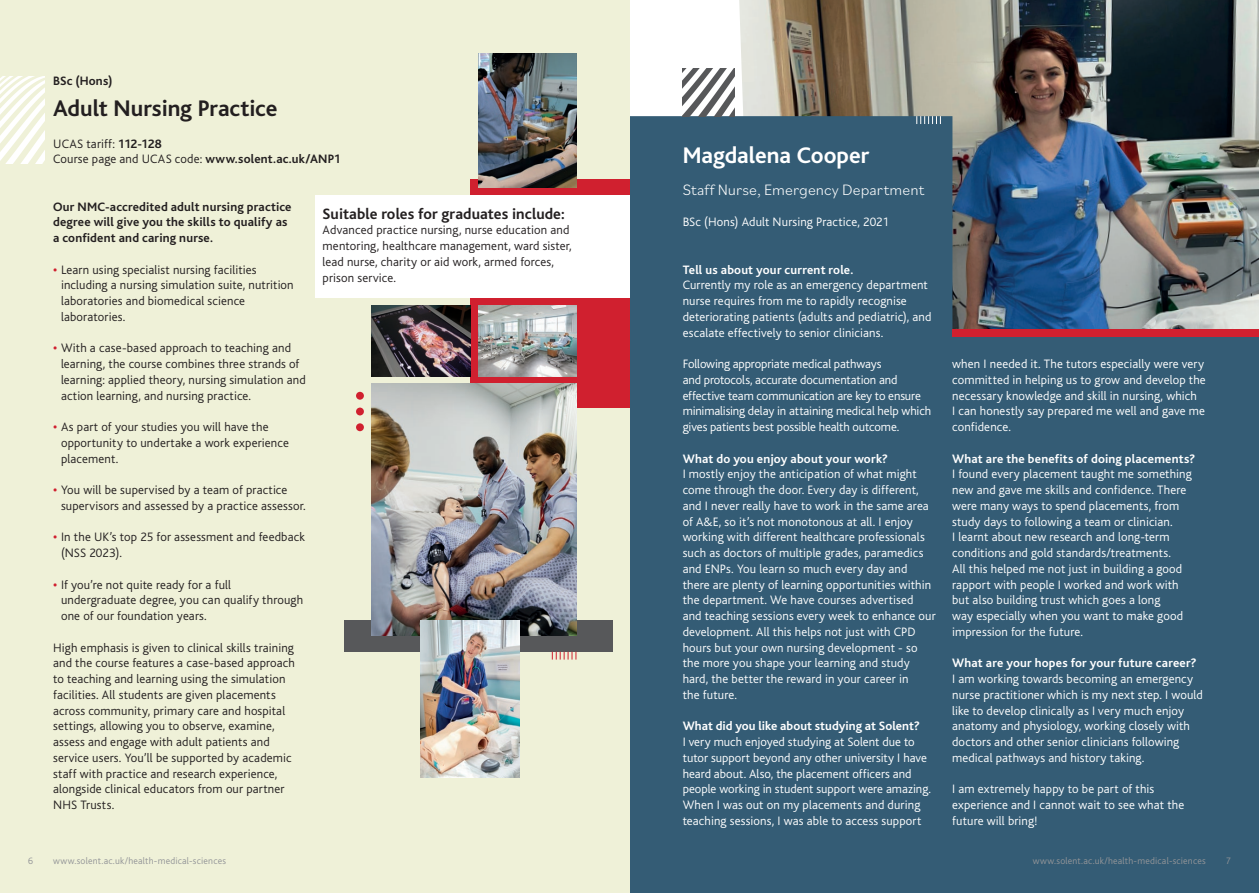
<style>
.page{position:relative;width:1259px;height:893px;background:#fff}
.page>*{position:absolute;margin:0;border:0;box-sizing:border-box;transform-origin:0 0}
.t1{font:700 23.7px "Bliss";letter-spacing:-.005em;color:#231f20}
.t2{font:700 23.7px "Bliss";color:#fff}
.t3{font:700 15.75px "Bliss";letter-spacing:.005em;color:#231f20}
.t4{font:300 15.75px "Bilo";letter-spacing:.005em;color:#fff}
.t5{font:300 12.75px/15.8px "Bliss";letter-spacing:.01em;color:#fff}
.t6{font:300 12.75px/15.8px "Bliss";letter-spacing:.01em;color:#231f20}
.t7{font:300 12.75px/15.8px "Bliss";letter-spacing:-.01em;color:#fff}
.t8{font:700 12.75px "Bliss";letter-spacing:.01em;color:#fff}
.t9{font:700 12.75px/15.8px "Bliss";letter-spacing:.015em;color:#231f20}
.t10{font:300 9.75px "Bliss";letter-spacing:.02em;color:#939598}
.s1{font-weight:700}
.s2{font-weight:700;color:#d0202f}
</style>
<div class="page">
<img style="left:739px;top:0;width:520px;height:116px">
<svg style="left:629px;top:116px;width:630px;height:777px;background:#395e76"></svg>
<svg style="left:682px;top:69px;width:52px;height:47px"></svg>
<svg style="left:916px;top:116px;width:25px;height:8px"></svg>
<div style="left:952px;top:329px;width:307px;height:8px;background:#d0202f"></div>
<div style="left:0;top:0;width:629px;height:893px;background:#eff1d8"></div>
<div style="left:470px;top:179px;width:159px;height:229px;background:#d0202f"></div>
<svg style="left:0;top:77px;width:44px;height:86px"></svg>
<div style="left:356px;top:392px;width:8px;height:8px;background:#d0202f;border-radius:50%"></div>
<div style="left:356px;top:408px;width:8px;height:7px;background:#d0202f;border-radius:50%"></div>
<div style="left:356px;top:423px;width:8px;height:8px;background:#d0202f;border-radius:50%"></div>
<div style="left:343px;top:620px;width:269px;height:32px;background:#57585a"></div>
<svg style="left:552px;top:652px;width:24px;height:8px"></svg>
<img style="left:372px;top:384px;width:204px;height:252px">
<img style="left:478px;top:53px;width:98px;height:134px">
<div style="left:315px;top:195px;width:314px;height:102px;background:#fff"></div>
<img style="left:478px;top:305px;width:98px;height:71px">
<img style="left:372px;top:305px;width:98px;height:71px">
<img style="left:421px;top:620px;width:98px;height:158px">
<p class="t9" style="left:53px;top:73px;width:61px">BSc (Hons)</p>
<h1 class="t1" style="left:53px;top:96px;width:226px">Adult Nursing Practice</h1>
<p class="t6" style="left:53px;top:136px;width:289px">UCAS tariff: <span class="s1">112-128<br></span>Course page and UCAS code: <span class="s1">www.solent.ac.uk/ANP1</span></p>
<p class="t9" style="left:53px;top:199px;width:240px">Our NMC-accredited adult nursing practice degree will give you the skills to qualify as a confident and caring nurse.</p>
<p class="t6" style="left:61px;top:262px;width:234px;text-indent:-8px"><span class="s2">•</span> Learn using specialist nursing facilities including a nursing simulation suite, nutrition laboratories and biomedical science laboratories.</p>
<p class="t6" style="left:61px;top:341px;width:246px;text-indent:-8px"><span class="s2">•</span> With a case-based approach to teaching and learning, the course combines three strands of learning: applied theory, nursing simulation and action learning, and nursing practice.</p>
<p class="t6" style="left:61px;top:419px;width:229px;text-indent:-8px"><span class="s2">•</span> As part of your studies you will have the opportunity to undertake a work experience placement.</p>
<p class="t6" style="left:61px;top:482px;width:246px;text-indent:-8px"><span class="s2">•</span> You will be supervised by a team of practice supervisors and assessed by a practice assessor.</p>
<p class="t6" style="left:61px;top:530px;width:245px;text-indent:-8px"><span class="s2">•</span> In the UK’s top 25 for assessment and feedback (NSS 2023).</p>
<p class="t6" style="left:61px;top:577px;width:244px;text-indent:-8px"><span class="s2">•</span> If you’re not quite ready for a full undergraduate degree, you can qualify through one of our foundation years.</p>
<p class="t6" style="left:53px;top:640px;width:243px">High emphasis is given to clinical skills training and the course features a case-based approach to teaching and learning using the simulation facilities. All students are given placements across community, primary care and hospital settings, allowing you to observe, examine, assess and engage with adult patients and service users. You’ll be supported by academic staff with practice and research experience, alongside clinical educators from our partner NHS Trusts.</p>
<p class="t3" style="left:323px;top:205px;width:244px">Suitable roles for graduates include:</p>
<p class="t6" style="left:323px;top:222px;width:251px">Advanced practice nursing, nurse education and mentoring, healthcare management, ward sister, lead nurse, charity or aid work, armed forces, prison service.</p>
<h1 class="t2" style="left:682px;top:143px;width:188px">Magdalena Cooper</h1>
<p class="t4" style="left:682px;top:179px;width:243px">Staff Nurse, Emergency Department</p>
<p class="t5" style="left:682px;top:215px;width:208px">BSc (Hons) Adult Nursing Practice, 2021</p>
<p class="t8" style="left:682px;top:263px;width:172px">Tell us about your current role.</p>
<p class="t5" style="left:682px;top:278px;width:250px">Currently my role as an emergency department nurse requires from me to rapidly recognise deteriorating patients (adults and pediatric), and escalate effectively to senior clinicians.</p>
<p class="t7" style="left:682px;top:356px;width:250px">Following appropriate medical pathways<br>and protocols, accurate documentation and effective team communication are key to ensure minimalising delay in attaining medical help which gives patients best possible health outcome.</p>
<p class="t8" style="left:682px;top:452px;width:207px">What do you enjoy about your work?</p>
<p class="t5" style="left:682px;top:467px;width:255px">I mostly enjoy the anticipation of what might come through the door. Every day is different, and I never really have to work in the same area of A&amp;E, so it’s not monotonous at all. I enjoy working with different healthcare professionals such as doctors of multiple grades, paramedics and ENPs. You learn so much every day and there are plenty of learning opportunities within the department. We have courses advertised<br>and teaching sessions every week to enhance our development. All this helps not just with CPD hours but your own nursing development - so the more you shape your learning and study hard, the better the reward in your career in<br>the future.</p>
<p class="t8" style="left:682px;top:720px;width:238px">What did you like about studying at Solent?</p>
<p class="t5" style="left:682px;top:734px;width:250px">I very much enjoyed studying at Solent due to tutor support beyond any other university I have heard about. Also, the placement officers and people working in student support were amazing.<br>When I was out on my placements and during teaching sessions, I was able to access support</p>
<p class="t5" style="left:952px;top:356px;width:255px">when I needed it. The tutors especially were very committed in helping us to grow and develop the necessary knowledge and skill in nursing, which<br>I can honestly say prepared me well and gave me confidence.</p>
<p class="t8" style="left:952px;top:452px;width:245px">What are the benefits of doing placements?</p>
<p class="t5" style="left:952px;top:467px;width:241px">I found every placement taught me something new and gave me skills and confidence. There were many ways to spend placements, from study days to following a team or clinician.<br>I learnt about new research and long-term conditions and gold standards/treatments.<br>All this helped me not just in building a good rapport with people I worked and work with but also building trust which goes a long<br>way especially when you want to make good impression for the future.</p>
<p class="t8" style="left:952px;top:657px;width:246px">What are your hopes for your future career?</p>
<p class="t5" style="left:952px;top:671px;width:252px">I am working towards becoming an emergency nurse practitioner which is my next step. I would like to develop clinically as I very much enjoy anatomy and physiology, working closely with doctors and other senior clinicians following medical pathways and history taking.</p>
<p class="t5" style="left:952px;top:782px;width:234px">I am extremely happy to be part of this experience and I cannot wait to see what the future will bring!</p>
<p class="t10" style="left:28px;top:856px;width:7px">6</p>
<p class="t10" style="left:53px;top:856px;width:174px">www.solent.ac.uk/health-medical-sciences</p>
<p class="t10" style="left:1033px;top:856px;width:174px">www.solent.ac.uk/health-medical-sciences</p>
<p class="t10" style="left:1226px;top:856px;width:7px">7</p>
</div>
